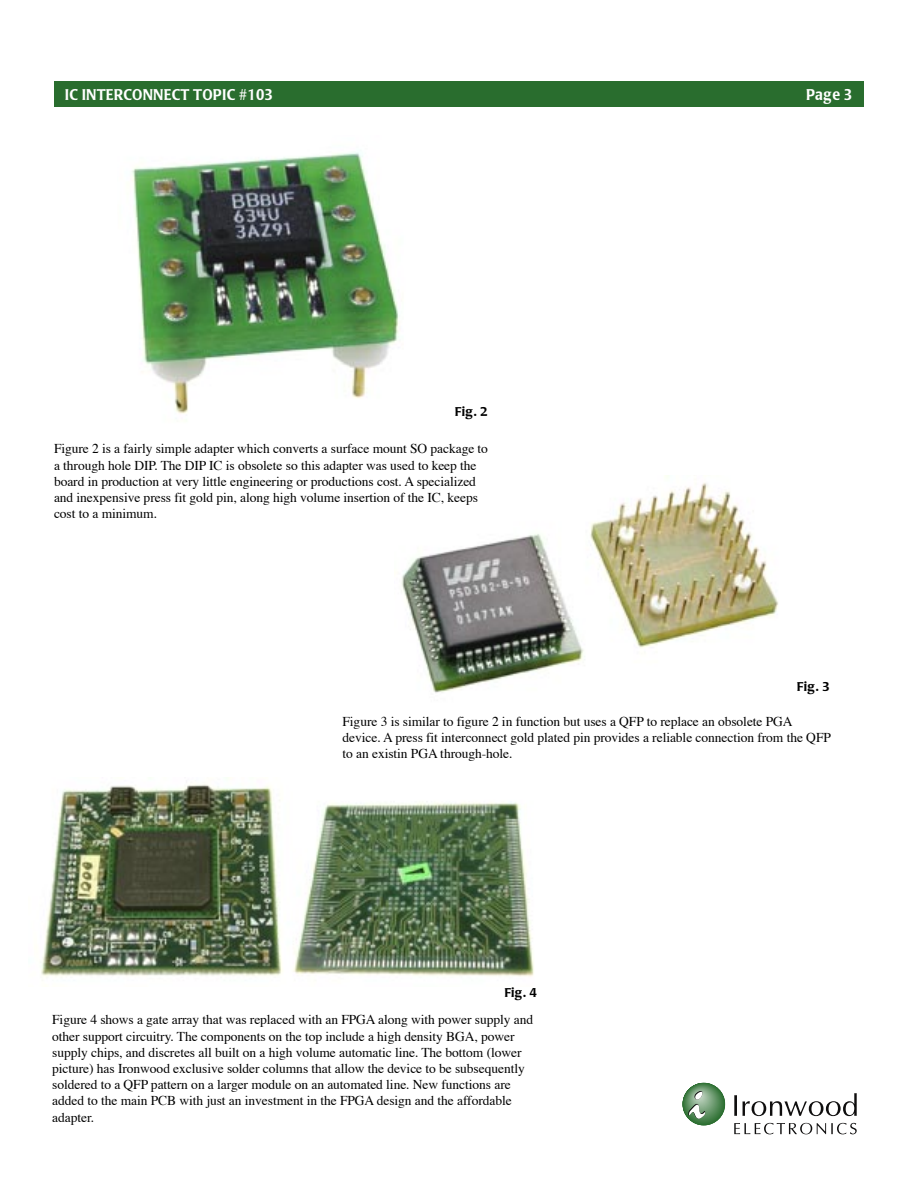
<style>
.page{position:relative;width:918px;height:1188px;background:#fff}
.page>*{position:absolute;margin:0;border:0;box-sizing:border-box;transform-origin:0 0}
.t1{font:16.5px "Laudatio Bld";color:#fff;scale:.9 1}
.Picture_Heading{font:13.5px/16.2px "Times";letter-spacing:-.005em;color:#000}
.t2{font:13.5px "Laudatio Bld";color:#000}
</style>
<div class="page">
<img style="left:401px;top:476px;width:378px;height:217px">
<img style="left:132px;top:152px;width:267px;height:262px">
<div style="left:54px;top:81px;width:810px;height:26px;background:#296d2e"></div>
<svg style="left:682px;top:1083px;width:43px;height:42px"></svg>
<div style="left:683px;top:1083px;width:42px;height:42px;background:#2c6f31;border-radius:50%"></div>
<div style="left:683px;top:1083px;width:41px;height:41px;background:#327337;border-radius:50%"></div>
<div style="left:683px;top:1084px;width:41px;height:40px;background:#337438;border-radius:50%"></div>
<div style="left:684px;top:1084px;width:39px;height:39px;background:#39783e;border-radius:50%"></div>
<div style="left:684px;top:1084px;width:38px;height:38px;background:#3e7b42;border-radius:50%"></div>
<div style="left:685px;top:1084px;width:37px;height:38px;background:#3f7c43;border-radius:50%"></div>
<div style="left:685px;top:1084px;width:37px;height:37px;background:#407c44;border-radius:50%"></div>
<div style="left:685px;top:1085px;width:36px;height:36px;background:#447f48;border-radius:50%"></div>
<div style="left:685px;top:1085px;width:36px;height:35px;background:#46814b;border-radius:50%"></div>
<div style="left:685px;top:1085px;width:35px;height:35px;background:#49834d;border-radius:50%"></div>
<div style="left:686px;top:1085px;width:34px;height:34px;background:#4d8651;border-radius:50%"></div>
<div style="left:686px;top:1085px;width:33px;height:34px;background:#4f8753;border-radius:50%"></div>
<div style="left:686px;top:1086px;width:33px;height:33px;background:#4f8754;border-radius:50%"></div>
<div style="left:686px;top:1086px;width:33px;height:32px;background:#538a57;border-radius:50%"></div>
<div style="left:687px;top:1086px;width:31px;height:31px;background:#598e5d;border-radius:50%"></div>
<div style="left:687px;top:1086px;width:30px;height:30px;background:#5c9060;border-radius:50%"></div>
<div style="left:688px;top:1087px;width:29px;height:29px;background:#5f9263;border-radius:50%"></div>
<div style="left:688px;top:1087px;width:28px;height:28px;background:#659669;border-radius:50%"></div>
<div style="left:688px;top:1087px;width:28px;height:27px;background:#66976a;border-radius:50%"></div>
<div style="left:688px;top:1087px;width:27px;height:27px;background:#619265;border-radius:50%"></div>
<div style="left:689px;top:1087px;width:26px;height:27px;background:#6a996e;border-radius:50%"></div>
<div style="left:689px;top:1088px;width:26px;height:26px;background:#6b9a6e;border-radius:50%"></div>
<div style="left:689px;top:1088px;width:25px;height:25px;background:#719e74;border-radius:50%"></div>
<div style="left:689px;top:1088px;width:25px;height:24px;background:#739f76;border-radius:50%"></div>
<div style="left:690px;top:1088px;width:23px;height:23px;background:#78a37c;border-radius:50%"></div>
<div style="left:690px;top:1089px;width:22px;height:22px;background:#7ca57f;border-radius:50%"></div>
<div style="left:691px;top:1089px;width:21px;height:21px;background:#80a883;border-radius:50%"></div>
<div style="left:691px;top:1089px;width:20px;height:20px;background:#86ac89;border-radius:50%"></div>
<div style="left:692px;top:1090px;width:18px;height:18px;background:#8cb18f;border-radius:50%"></div>
<div style="left:692px;top:1090px;width:17px;height:17px;background:#92b595;border-radius:50%"></div>
<div style="left:693px;top:1090px;width:16px;height:16px;background:#93b596;border-radius:50%"></div>
<div style="left:693px;top:1091px;width:15px;height:15px;background:#97b89a;border-radius:50%"></div>
<div style="left:693px;top:1091px;width:15px;height:14px;background:#99b99b;border-radius:50%"></div>
<div style="left:693px;top:1091px;width:14px;height:14px;background:#9dbc9f;border-radius:50%"></div>
<div style="left:694px;top:1091px;width:13px;height:13px;background:#a0bea2;border-radius:50%"></div>
<div style="left:694px;top:1092px;width:12px;height:11px;background:#a6c3a8;border-radius:50%"></div>
<svg style="left:734px;top:1095px;width:3px;height:21px"></svg>
<svg style="left:743px;top:1093px;width:114px;height:23px"></svg>
<svg style="left:734px;top:1123px;width:123px;height:11px"></svg>
<svg style="left:688px;top:1091px;width:17px;height:28px"></svg>
<img style="left:41px;top:784px;width:493px;height:193px">
<p class="t1" style="left:65px;top:85px;width:233px">IC INTERCONNECT TOPIC #103</p>
<p class="t1" style="left:806px;top:85px;width:53px">Page 3</p>
<p class="t2" style="left:455px;top:404px;width:34px">Fig. 2</p>
<p class="Picture_Heading" style="left:54px;top:441px;width:436px">Figure 2 is a fairly simple adapter which converts a surface mount SO package to a through hole DIP. The DIP IC is obsolete so this adapter was used to keep the board in production at very little engineering or productions cost. A specialized and inexpensive press fit gold pin, along high volume insertion of the IC, keeps cost to a minimum.</p>
<p class="t2" style="left:797px;top:679px;width:34px">Fig. 3</p>
<p class="Picture_Heading" style="left:343px;top:714px;width:490px">Figure 3 is similar to figure 2 in function but uses a QFP to replace an obsolete PGA device. A press fit interconnect gold plated pin provides a reliable connection from the QFP to an existin PGA through-hole.</p>
<p class="t2" style="left:504px;top:985px;width:34px">Fig. 4</p>
<p class="Picture_Heading" style="left:52px;top:1012px;width:482px">Figure 4 shows a gate array that was replaced with an FPGA along with power supply and other support circuitry. The components on the top include a high density BGA, power supply chips, and discretes all built on a high volume automatic line. The bottom (lower picture) has Ironwood exclusive solder columns that allow the device to be subsequently soldered to a QFP pattern on a larger module on an automated line. New functions are added to the main PCB with just an investment in the FPGA design and the affordable adapter.</p>
</div>
